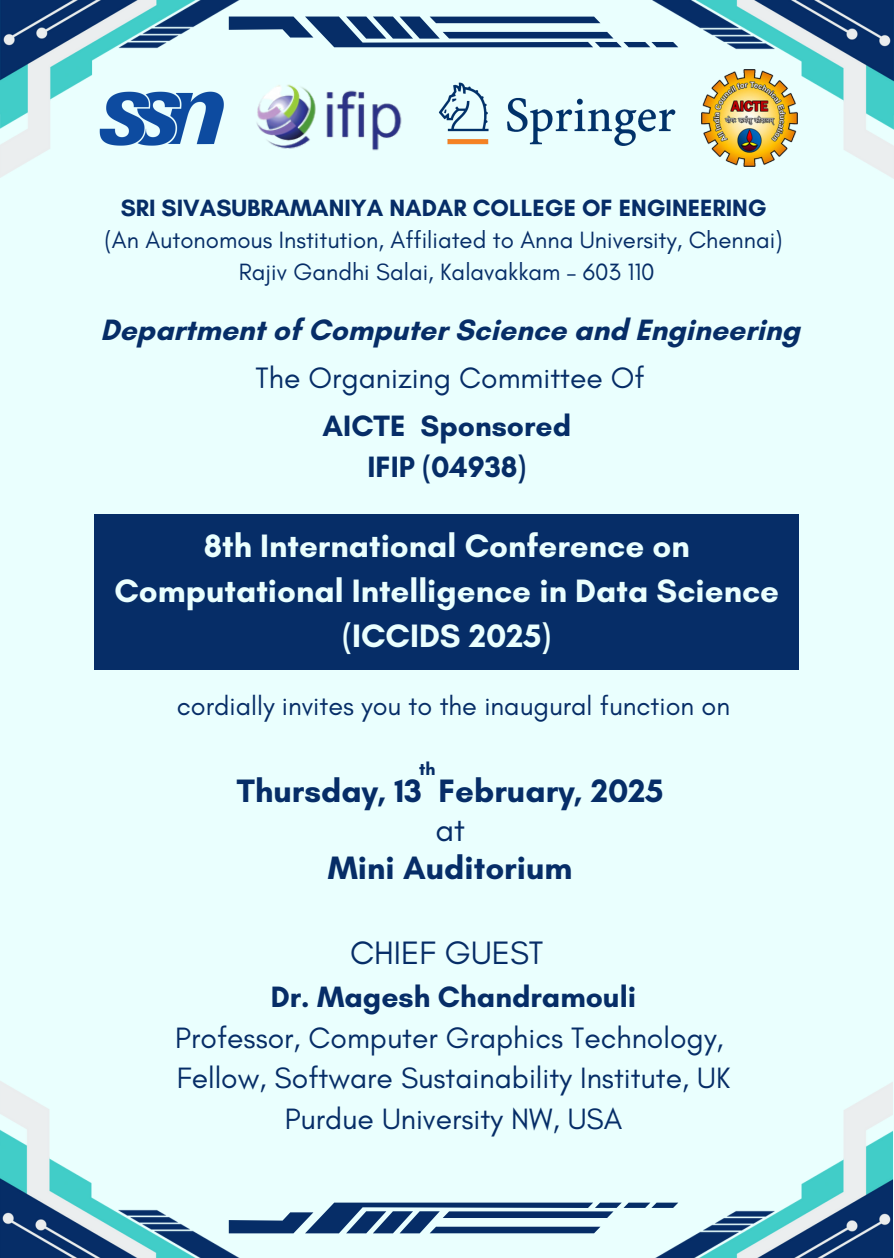
<style>
.page{position:relative;width:894px;height:1258px;background:#fff}
.page>*{position:absolute;margin:0;border:0;box-sizing:border-box;transform-origin:0 0}
.t1{font:700 33px/45px "Glacial Indifference";color:#eafffe;text-align:center}
.t2{font:700 33px "Glacial Indifference";color:#062d67}
.t3{font:33px "Glacial Indifference";color:#062d67}
.t4{font:30px/40.5px "Glacial Indifference";color:#062d67;text-align:center}
.t5{font:700 30px/40.5px "Glacial Indifference";color:#062d67;text-align:center}
.t6{font:27px "Glacial Indifference";color:#062d67}
.t7{font:24px/32.1px "Glacial Indifference";color:#062d67;text-align:center}
.t8{font:700 18px "Glacial Indifference";color:#062d67}
.s1{font-weight:700}
</style>
<div class="page">
<div style="left:0;top:0;width:893px;height:1258px;background:#eafffe"></div>
<img style="left:0;top:1081px;width:241px;height:177px">
<img style="left:1px;top:0;width:240px;height:177px">
<img style="left:99px;top:91px;width:124px;height:54px">
<img style="left:438px;top:82px;width:214px;height:64px">
<img style="left:256px;top:84px;width:146px;height:67px">
<img style="left:652px;top:1px;width:241px;height:177px">
<img style="left:700px;top:70px;width:97px;height:96px">
<img style="left:655px;top:1082px;width:237px;height:176px">
<svg style="left:229px;top:17px;width:449px;height:30px"></svg>
<svg style="left:229px;top:1202px;width:449px;height:31px"></svg>
<div style="left:94px;top:514px;width:704px;height:155px;background:#062d67"></div>
<p class="t7" style="left:104px;top:191px;width:679px"><span class="s1">SRI SIVASUBRAMANIYA NADAR COLLEGE OF ENGINEERING </span>(An Autonomous Institution, Affiliated to Anna University, Chennai)</p>
<p class="t7" style="left:239px;top:255px;width:417px">Rajiv Gandhi Salai, Kalavakkam – 603 110</p>
<p class="t5" style="left:100px;top:309px;width:701px">Department of Computer Science and Engineering</p>
<p class="t4" style="left:255px;top:357px;width:390px">The Organizing Committee Of</p>
<h2 class="t5" style="left:322px;top:405px;width:250px">AICTE Sponsored<br>IFIP (04938)</h2>
<p class="t1" style="left:114px;top:523px;width:666px">8th International Conference on<br>Computational Intelligence in Data Science (ICCIDS 2025)</p>
<p class="t6" style="left:177px;top:689px;width:554px">cordially invites you to the inaugural function on</p>
<h2 class="t8" style="left:419px;top:758px;width:18px">th</h2>
<h5 class="t2" style="left:237px;top:770px;width:428px">Thursday, 13 February, 2025</h5>
<h3 class="t3" style="left:435px;top:809px;width:31px">at</h3>
<p class="t2" style="left:328px;top:848px;width:246px">Mini Auditorium</p>
<h4 class="t3" style="left:350px;top:932px;width:195px">CHIEF GUEST</h4>
<h2 class="t4" style="left:175px;top:976px;width:556px"><span class="s1">Dr. Magesh Chandramouli<br></span>Professor, Computer Graphics Technology, Fellow, Software Sustainability Institute, UK Purdue University NW, USA</h2>
</div>
